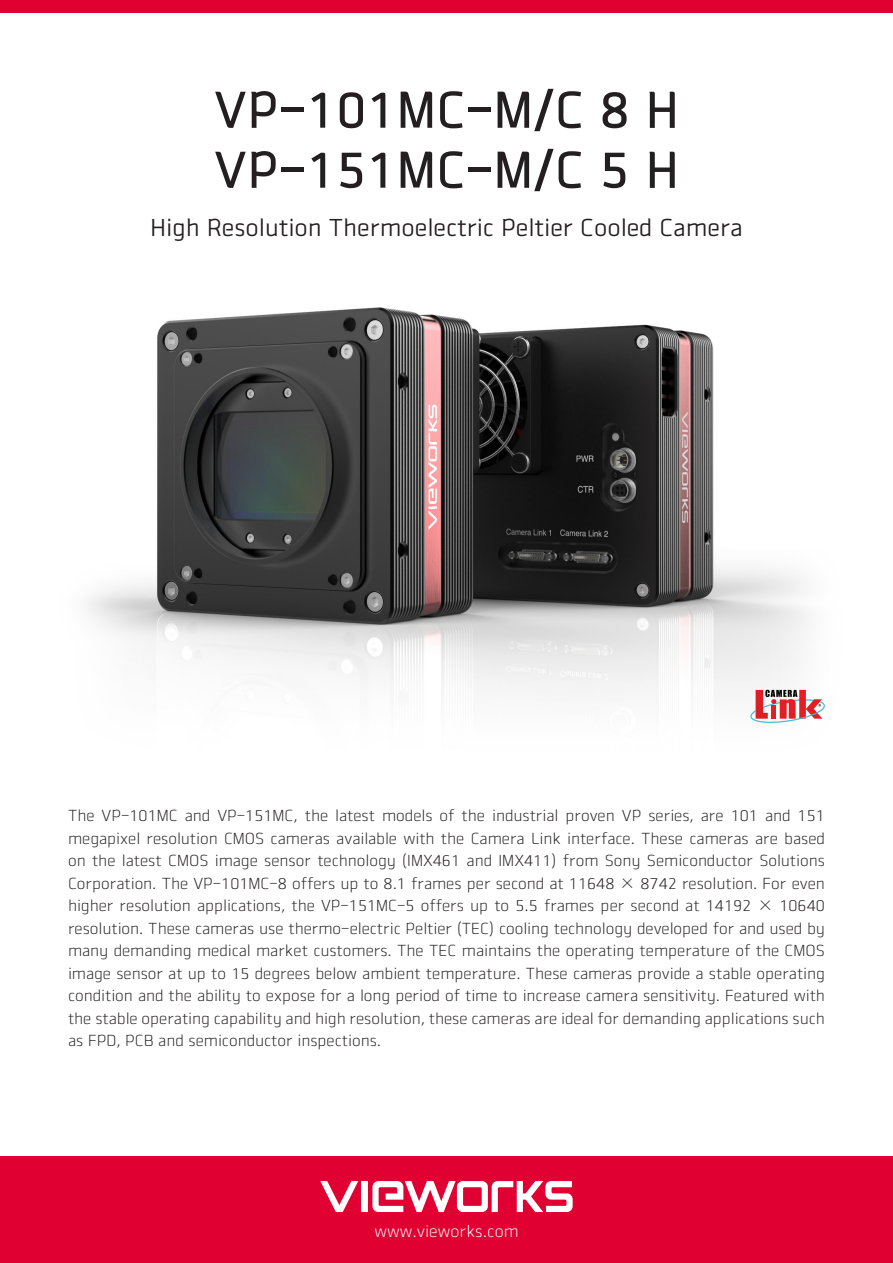
<style>
.page{position:relative;width:893px;height:1263px;background:#fff}
.page>*{position:absolute;margin:0;border:0;box-sizing:border-box;transform-origin:0 0}
.t1{font:51px/60px "Vieworks B";color:#231f20}
.t2{font:24px "Vieworks M";color:#231f20}
.t3{font:16.5px "Vieworks L";color:#fff}
.t4{font:15.75px/22.5px "Vieworks L";color:#231f20;text-align:justify}
</style>
<div class="page">
<div style="left:0;top:1157px;width:893px;height:106px;background:#e00031"></div>
<div style="left:0;top:0;width:893px;height:13px;background:#e00031"></div>
<div style="left:362px;top:1181px;width:6px;height:31px;background:#fff"></div>
<svg style="left:372px;top:1181px;width:201px;height:31px"></svg>
<svg style="left:320px;top:1181px;width:38px;height:31px"></svg>
<img style="left:87px;top:307px;width:721px;height:389px">
<svg style="left:750px;top:690px;width:75px;height:33px"></svg>
<h1 class="t1" style="left:214px;top:79px;width:466px">VP-101MC-M/C 8 H<br>VP-151MC-M/C 5 H</h1>
<h2 class="t2" style="left:150px;top:214px;width:594px">High Resolution Thermoelectric Peltier Cooled Camera</h2>
<p class="t4" style="left:68px;top:804px;width:758px">The VP-101MC and VP-151MC, the latest models of the industrial proven VP series, are 101 and 151 megapixel resolution CMOS cameras available with the Camera Link interface. These cameras are based on the latest CMOS image sensor technology (IMX461 and IMX411) from Sony Semiconductor Solutions Corporation. The VP-101MC-8 offers up to 8.1 frames per second at 11648 × 8742 resolution. For even higher resolution applications, the VP-151MC-5 offers up to 5.5 frames per second at 14192 × 10640 resolution. These cameras use thermo-electric Peltier (TEC) cooling technology developed for and used by many demanding medical market customers. The TEC maintains the operating temperature of the CMOS image sensor at up to 15 degrees below ambient temperature. These cameras provide a stable operating condition and the ability to expose for a long period of time to increase camera sensitivity. Featured with the stable operating capability and high resolution, these cameras are ideal for demanding applications such as FPD, PCB and semiconductor inspections.</p>
<p class="t3" style="left:374px;top:1221px;width:146px">www.vieworks.com</p>
</div>
